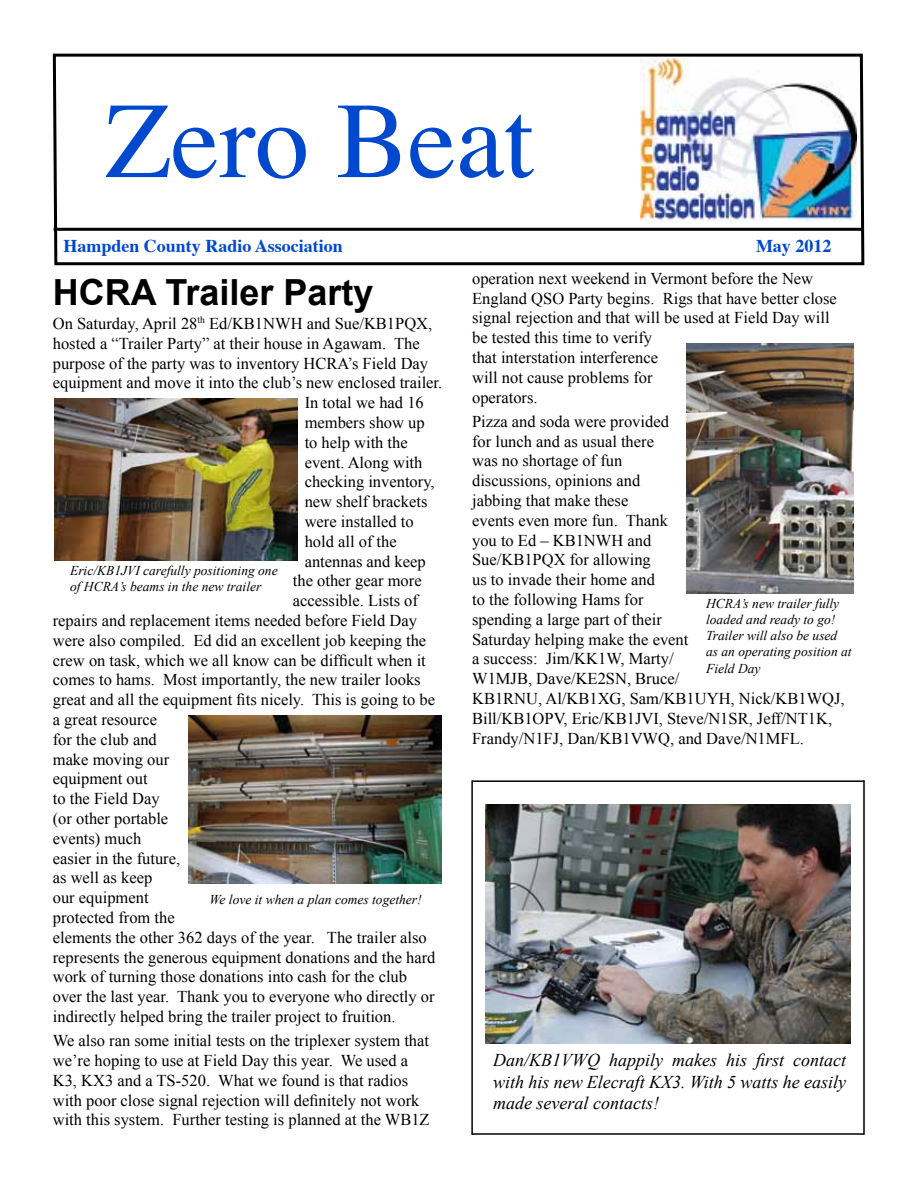
<style>
.page{position:relative;width:918px;height:1188px;background:#fff}
.page>*{position:absolute;margin:0;border:0;box-sizing:border-box;transform-origin:0 0}
.t1{font:108px "Times";color:#0048cd}
.t2{font:700 36px "Arial";color:#000}
.t3{font:italic 18px/21.6px "Times New Roman";color:#000;text-align:justify}
.t4{font:700 18px "Times";color:#0048cd}
.t5{font:16.5px/19.8px "Times New Roman";color:#000}
.t6{font:italic 13.5px/16.2px "Times New Roman";color:#000}
</style>
<div class="page">
<svg style="left:52px;top:53px;width:813px;height:213px"></svg>
<hr style="left:54px;top:228px;width:810px;height:3px;background:#000">
<img style="left:189px;top:715px;width:253px;height:169px">
<img style="left:54px;top:399px;width:243px;height:162px">
<img style="left:687px;top:343px;width:167px;height:251px">
<img style="left:486px;top:804px;width:364px;height:240px">
<hr style="left:472px;top:780px;width:392px;height:2px;background:#000">
<hr style="left:863px;top:780px;width:2px;height:355px;background:#000">
<hr style="left:472px;top:1133px;width:392px;height:2px;background:#000">
<hr style="left:471px;top:780px;width:2px;height:355px;background:#000">
<h1 class="t1" style="left:105px;top:40px;width:430px">Zero Beat</h1>
<p class="t4" style="left:63px;top:229px;width:281px">Hampden County Radio Association</p>
<p class="t4" style="left:756px;top:229px;width:77px">May 2012</p>
<h2 class="t2" style="left:53px;top:268px;width:322px">HCRA Trailer Party</h2>
<p class="t5" style="left:53px;top:313px;width:381px">On Saturday, April 28<sup>th</sup> Ed/KB1NWH and Sue/KB1PQX,</p>
<p class="t5" style="left:53px;top:333px;width:369px">hosted a “Trailer Party” at their house in Agawam. The</p>
<p class="t5" style="left:53px;top:353px;width:377px">purpose of the party was to inventory HCRA’s Field Day</p>
<p class="t5" style="left:53px;top:373px;width:391px">equipment and move it into the club’s new enclosed trailer.</p>
<p class="t5" style="left:305px;top:392px;width:121px">In total we had 16</p>
<p class="t5" style="left:305px;top:412px;width:122px">members show up</p>
<p class="t5" style="left:305px;top:432px;width:105px">to help with the</p>
<p class="t5" style="left:305px;top:452px;width:119px">event. Along with</p>
<p class="t5" style="left:305px;top:472px;width:131px">checking inventory,</p>
<p class="t5" style="left:305px;top:491px;width:124px">new shelf brackets</p>
<p class="t5" style="left:305px;top:511px;width:111px">were installed to</p>
<p class="t5" style="left:305px;top:531px;width:94px">hold all of the</p>
<p class="t5" style="left:305px;top:551px;width:122px">antennas and keep</p>
<p class="t5" style="left:293px;top:571px;width:130px">the other gear more</p>
<p class="t5" style="left:293px;top:590px;width:127px">accessible. Lists of</p>
<p class="t5" style="left:53px;top:610px;width:366px">repairs and replacement items needed before Field Day</p>
<p class="t5" style="left:53px;top:630px;width:375px">were also compiled. Ed did an excellent job keeping the</p>
<p class="t5" style="left:53px;top:650px;width:375px">crew on task, which we all know can be difficult when it</p>
<p class="t5" style="left:53px;top:670px;width:369px">comes to hams. Most importantly, the new trailer looks</p>
<p class="t5" style="left:53px;top:689px;width:384px">great and all the equipment fits nicely. This is going to be</p>
<p class="t5" style="left:53px;top:709px;width:106px">a great resource</p>
<p class="t5" style="left:53px;top:729px;width:106px">for the club and</p>
<p class="t5" style="left:53px;top:749px;width:118px">make moving our</p>
<p class="t5" style="left:53px;top:769px;width:96px">equipment out</p>
<p class="t5" style="left:53px;top:788px;width:108px">to the Field Day</p>
<p class="t5" style="left:53px;top:808px;width:117px">(or other portable</p>
<p class="t5" style="left:53px;top:828px;width:90px">events) much</p>
<p class="t5" style="left:53px;top:848px;width:129px">easier in the future,</p>
<p class="t5" style="left:53px;top:868px;width:101px">as well as keep</p>
<p class="t5" style="left:53px;top:887px;width:97px">our equipment</p>
<p class="t5" style="left:53px;top:907px;width:123px">protected from the</p>
<p class="t5" style="left:53px;top:927px;width:376px">elements the other 362 days of the year. The trailer also</p>
<p class="t5" style="left:53px;top:947px;width:384px">represents the generous equipment donations and the hard</p>
<p class="t5" style="left:53px;top:967px;width:356px">work of turning those donations into cash for the club</p>
<p class="t5" style="left:53px;top:986px;width:383px">over the last year. Thank you to everyone who directly or</p>
<p class="t5" style="left:53px;top:1006px;width:344px">indirectly helped bring the trailer project to fruition.</p>
<p class="t5" style="left:53px;top:1031px;width:378px">We also ran some initial tests on the triplexer system that we’re hoping to use at Field Day this year. We used a K3, KX3 and a TS-520. What we found is that radios with poor close signal rejection will definitely not work with this system. Further testing is planned at the WB1Z</p>
<p class="t5" style="left:472px;top:268px;width:366px">operation next weekend in Vermont before the New England QSO Party begins. Rigs that have better close signal rejection and that will be used at Field Day will be tested this time to verify<br>that interstation interference<br>will not cause problems for<br>operators.</p>
<p class="t5" style="left:472px;top:411px;width:374px">Pizza and soda were provided<br>for lunch and as usual there<br>was no shortage of fun<br>discussions, opinions and<br>jabbing that make these<br>events even more fun. Thank<br>you to Ed – KB1NWH and<br>Sue/KB1PQX for allowing<br>us to invade their home and<br>to the following Hams for<br>spending a large part of their<br>Saturday helping make the event<br>a success: Jim/KK1W, Marty/<br>W1MJB, Dave/KE2SN, Bruce/<br>KB1RNU, Al/KB1XG, Sam/KB1UYH, Nick/KB1WQJ,<br>Bill/KB1OPV, Eric/KB1JVI, Steve/N1SR, Jeff/NT1K,<br>Frandy/N1FJ, Dan/KB1VWQ, and Dave/N1MFL.</p>
<p class="t6" style="left:70px;top:562px;width:209px">Eric/KB1JVI carefully positioning one of HCRA’s beams in the new trailer</p>
<p class="t6" style="left:706px;top:595px;width:147px">HCRA’s new trailer fully loaded and ready to go!<br>Trailer will also be used as an operating position at<br>Field Day</p>
<p class="t6" style="left:210px;top:891px;width:214px">We love it when a plan comes together!</p>
<p class="t3" style="left:493px;top:1049px;width:354px">Dan/KB1VWQ happily makes his first contact with his new Elecraft KX3. With 5 watts he easily made several contacts!</p>
</div>
